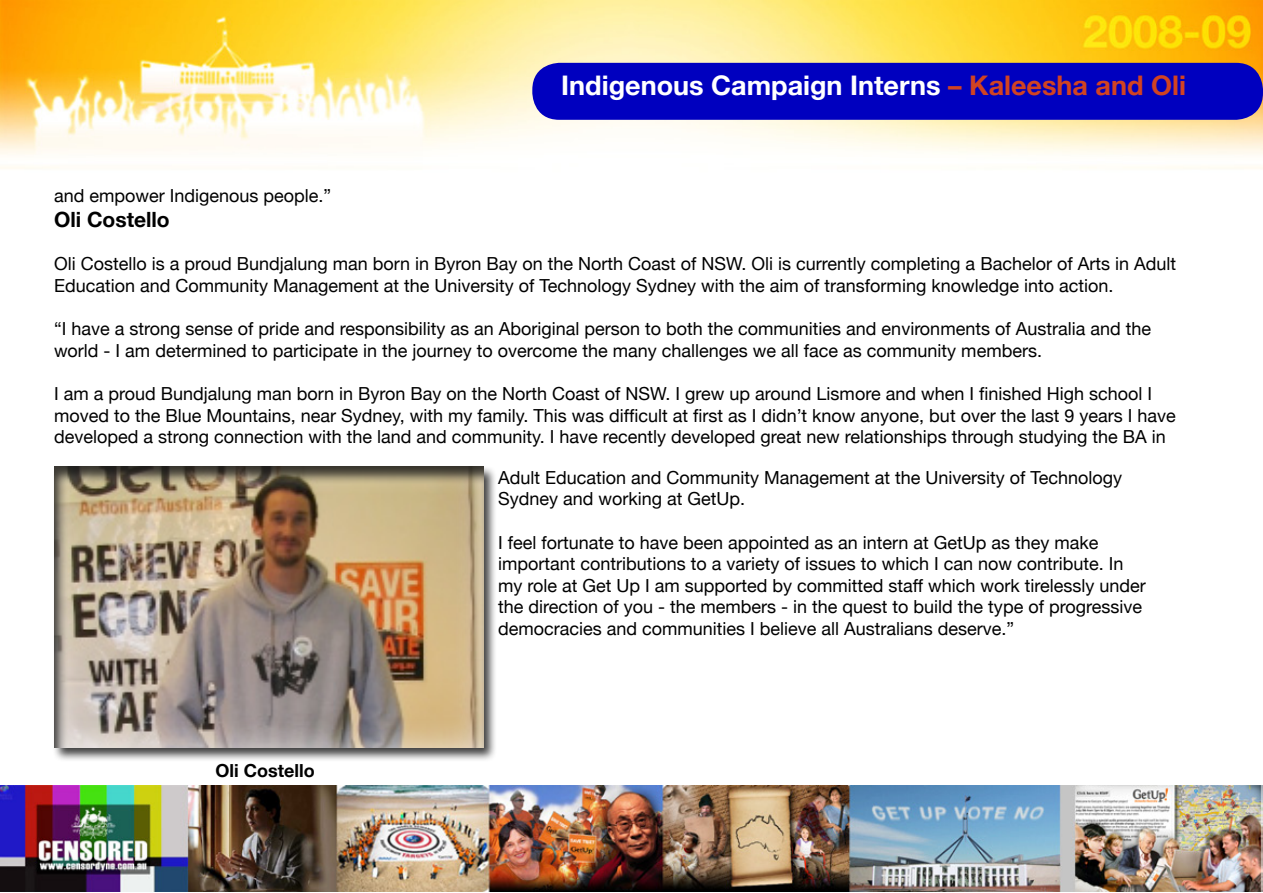
<style>
.page{position:relative;width:1263px;height:893px;background:#fff}
.page>*{position:absolute;margin:0;border:0;box-sizing:border-box;transform-origin:0 0}
.t1{font:700 27px "Helvetica Neue";color:#fff}
.t2{font:700 21px "Helvetica Neue";color:#000}
.t3{font:18px/21.6px "Helvetica Neue";color:#000}
.t4{font:700 18px "Helvetica Neue";color:#000}
.s1{color:#d14322}
</style>
<div class="page">
<img style="left:0;top:0;width:1263px;height:892px">
<img style="left:0;top:785px;width:1263px;height:106px">
<div style="left:532px;top:63px;width:731px;height:57px;background:#0000bf;border-radius:27px"></div>
<div style="left:52px;top:465px;width:446px;height:297px;background:#000;opacity:.75"></div>
<div style="left:54px;top:466px;width:430px;height:283px;background:#000;opacity:.75"></div>
<h1 class="t1" style="left:561px;top:69px;width:626px">Indigenous Campaign Interns <span class="s1">– Kaleesha and Oli</span></h1>
<p class="t3" style="left:54px;top:185px;width:279px">and empower Indigenous people.”</p>
<p class="t2" style="left:54px;top:207px;width:117px">Oli Costello</p>
<p class="t3" style="left:54px;top:253px;width:1123px">Oli Costello is a proud Bundjalung man born in Byron Bay on the North Coast of NSW. Oli is currently completing a Bachelor of Arts in Adult<br>Education and Community Management at the University of Technology Sydney with the aim of transforming knowledge into action.</p>
<p class="t3" style="left:54px;top:318px;width:1098px">“I have a strong sense of pride and responsibility as an Aboriginal person to both the communities and environments of Australia and the world - I am determined to participate in the journey to overcome the many challenges we all face as community members.</p>
<p class="t3" style="left:54px;top:383px;width:1123px">I am a proud Bundjalung man born in Byron Bay on the North Coast of NSW. I grew up around Lismore and when I finished High school I moved to the Blue Mountains, near Sydney, with my family. This was difficult at first as I didn’t know anyone, but over the last 9 years I have developed a strong connection with the land and community. I have recently developed great new relationships through studying the BA in</p>
<p class="t3" style="left:498px;top:466px;width:626px">Adult Education and Community Management at the University of Technology<br>Sydney and working at GetUp.</p>
<p class="t3" style="left:498px;top:531px;width:649px">I feel fortunate to have been appointed as an intern at GetUp as they make important contributions to a variety of issues to which I can now contribute. In my role at Get Up I am supported by committed staff which work tirelessly under the direction of you - the members - in the quest to build the type of progressive democracies and communities I believe all Australians deserve.”</p>
<p class="t4" style="left:216px;top:759px;width:101px">Oli Costello</p>
</div>
